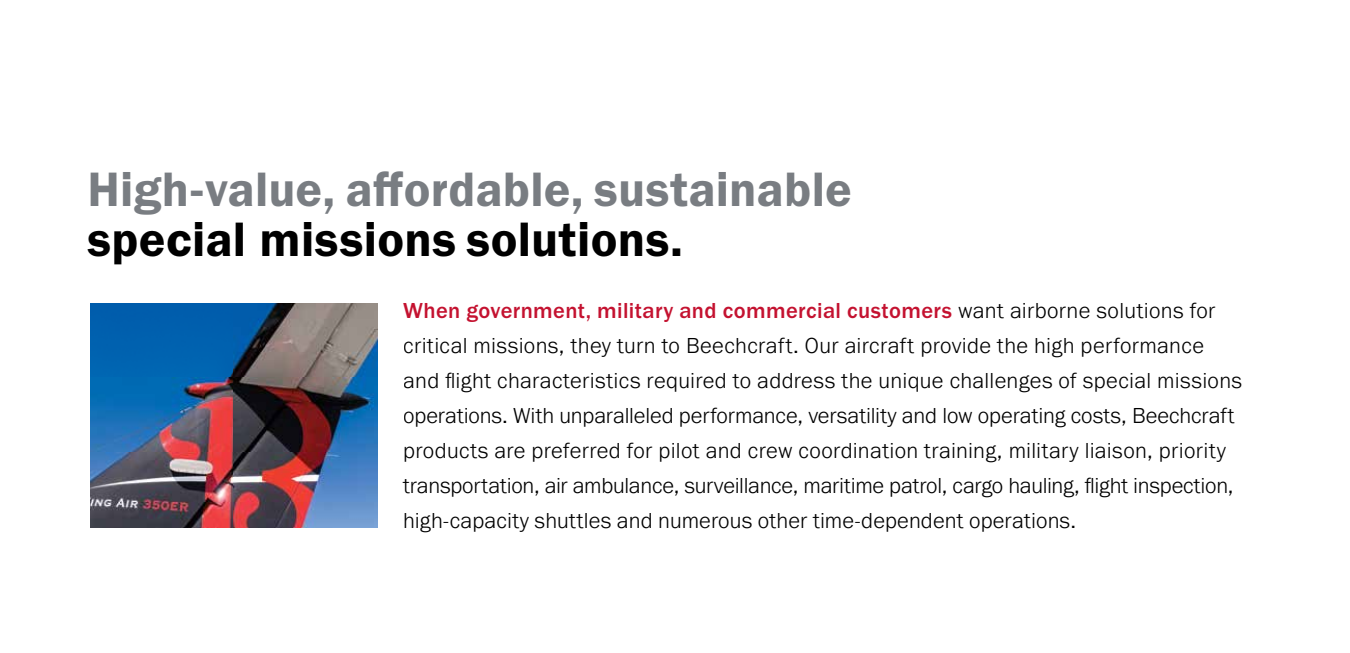
<style>
.page{position:relative;width:1350px;height:653px;background:#fff}
.page>*{position:absolute;margin:0;border:0;box-sizing:border-box;transform-origin:0 0}
.t1{font:50px "Franklin Gothic URW Dem";letter-spacing:.005em;color:#797d82}
.t2{font:50px "Franklin Gothic URW Dem";letter-spacing:.005em;color:#000}
.t3{font:300 22.5px/35px "Franklin Gothic URW";letter-spacing:.01em;color:#000}
.s1{font-weight:500;color:#c41230}
</style>
<div class="page">
<img style="left:90px;top:303px;width:288px;height:225px">
<h1 class="t1" style="left:88px;top:158px;width:766px">High-value, affordable, sustainable</h1>
<h1 class="t2" style="left:88px;top:208px;width:597px">special missions solutions.</h1>
<p class="t3" style="left:403px;top:293px;width:840px"><span class="s1">When government, military and commercial customers</span> want airborne solutions for critical missions, they turn to Beechcraft. Our aircraft provide the high performance and flight characteristics required to address the unique challenges of special missions operations. With unparalleled performance, versatility and low operating costs, Beechcraft products are preferred for pilot and crew coordination training, military liaison, priority transportation, air ambulance, surveillance, maritime patrol, cargo hauling, flight inspection, high-capacity shuttles and numerous other time-dependent operations.</p>
</div>
